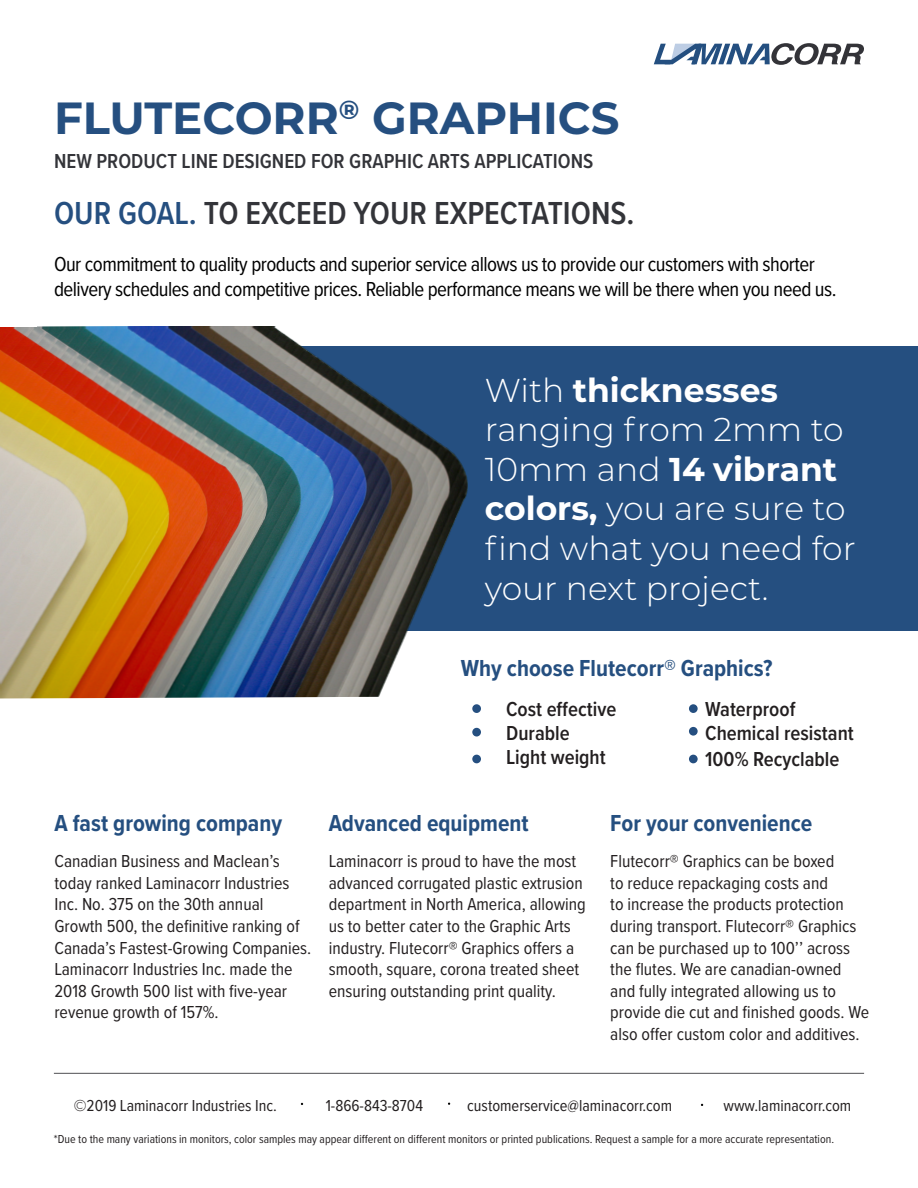
<style>
.page{position:relative;width:918px;height:1188px;background:#fff}
.page>*{position:absolute;margin:0;border:0;box-sizing:border-box;transform-origin:0 0}
.t1{font:700 45px "Montserrat";color:#254f80}
.t2{font:300 33px/39.6px "Montserrat";color:#fff}
.t3{font:600 33px "Proxima Nova Cond";color:#333439}
.t4{font:700 24px "Proxima Nova Cond";color:#254f80}
.t5{font:21px/25.2px "Proxima Nova Cond";letter-spacing:-.025em;color:#000}
.t6{font:600 21px "Proxima Nova Cond";color:#231f20}
.t7{font:600 21px "Proxima Nova Cond";color:#333439}
.t8{font:18px/21.6px "Proxima Nova Cond";color:#231f20}
.t9{font:16.5px "Proxima Nova Cond";color:#231f20}
.t10{font:12px "Proxima Nova Cond";color:#231f20}
.s1{color:#254f80}
.s2{font-weight:700}
</style>
<div class="page">
<svg style="left:654px;top:43px;width:210px;height:22px"></svg>
<div style="left:0;top:346px;width:918px;height:285px;background:#254f80"></div>
<hr style="left:54px;top:1073px;width:810px;height:1px;background:#636366">
<div style="left:472px;top:728px;width:9px;height:9px;background:#254f80;border-radius:50%"></div>
<div style="left:472px;top:755px;width:9px;height:8px;background:#254f80;border-radius:50%"></div>
<div style="left:472px;top:704px;width:9px;height:9px;background:#254f80;border-radius:50%"></div>
<div style="left:689px;top:704px;width:9px;height:9px;background:#254f80;border-radius:50%"></div>
<div style="left:689px;top:727px;width:9px;height:9px;background:#254f80;border-radius:50%"></div>
<div style="left:689px;top:755px;width:9px;height:8px;background:#254f80;border-radius:50%"></div>
<img style="left:0;top:326px;width:468px;height:372px">
<p class="t1" style="left:54px;top:86px;width:567px">FLUTECORR<sup>®</sup> GRAPHICS</p>
<p class="t7" style="left:54px;top:146px;width:541px">NEW PRODUCT LINE DESIGNED FOR GRAPHIC ARTS APPLICATIONS</p>
<p class="t3" style="left:54px;top:189px;width:582px"><span class="s1">OUR GOAL.</span> TO EXCEED YOUR EXPECTATIONS.</p>
<p class="t5" style="left:54px;top:250px;width:784px">Our commitment to quality products and superior service allows us to provide our customers with shorter delivery schedules and competitive prices. Reliable performance means we will be there when you need us.</p>
<p class="t2" style="left:485px;top:369px;width:372px">With <span class="s2">thicknesses </span>ranging from 2mm to<br>10mm and <span class="s2">14 vibrant colors,</span> you are sure to find what you need for your next project.</p>
<p class="t4" style="left:461px;top:651px;width:313px">Why choose Flutecorr® Graphics?</p>
<p class="t6" style="left:506px;top:694px;width:112px">Cost effective</p>
<p class="t6" style="left:506px;top:718px;width:65px">Durable</p>
<p class="t6" style="left:506px;top:742px;width:101px">Light weight</p>
<p class="t6" style="left:705px;top:694px;width:92px">Waterproof</p>
<p class="t6" style="left:705px;top:718px;width:150px">Chemical resistant</p>
<p class="t6" style="left:705px;top:743px;width:136px">100% Recyclable</p>
<p class="t4" style="left:54px;top:805px;width:229px">A fast growing company</p>
<p class="t4" style="left:329px;top:805px;width:201px">Advanced equipment</p>
<p class="t4" style="left:610px;top:805px;width:204px">For your convenience</p>
<p class="t8" style="left:54px;top:850px;width:258px">Canadian Business and Maclean’s today ranked Laminacorr Industries Inc. No. 375 on the 30th annual Growth 500, the definitive ranking of Canada’s Fastest-Growing Companies.<br>Laminacorr Industries Inc. made the 2018 Growth 500 list with five-year revenue growth of 157%.</p>
<p class="t8" style="left:329px;top:850px;width:259px">Laminacorr is proud to have the most advanced corrugated plastic extrusion department in North America, allowing us to better cater to the Graphic Arts industry. Flutecorr® Graphics offers a smooth, square, corona treated sheet ensuring outstanding print quality.</p>
<p class="t8" style="left:610px;top:850px;width:260px">Flutecorr® Graphics can be boxed<br>to reduce repackaging costs and<br>to increase the products protection during transport. Flutecorr® Graphics can be purchased up to 100’’ across the flutes. We are canadian-owned and fully integrated allowing us to provide die cut and finished goods. We also offer custom color and additives.</p>
<p class="t9" style="left:74px;top:1093px;width:205px">©2019 Laminacorr Industries Inc.</p>
<p class="t10" style="left:54px;top:1131px;width:782px">*Due to the many variations in monitors, color samples may appear different on different monitors or printed publications. Request a sample for a more accurate representation.</p>
<p class="t9" style="left:326px;top:1093px;width:99px">1-866-843-8704</p>
<p class="t9" style="left:467px;top:1093px;width:206px">customerservice@laminacorr.com</p>
<p class="t9" style="left:724px;top:1093px;width:129px">www.laminacorr.com</p>
</div>
